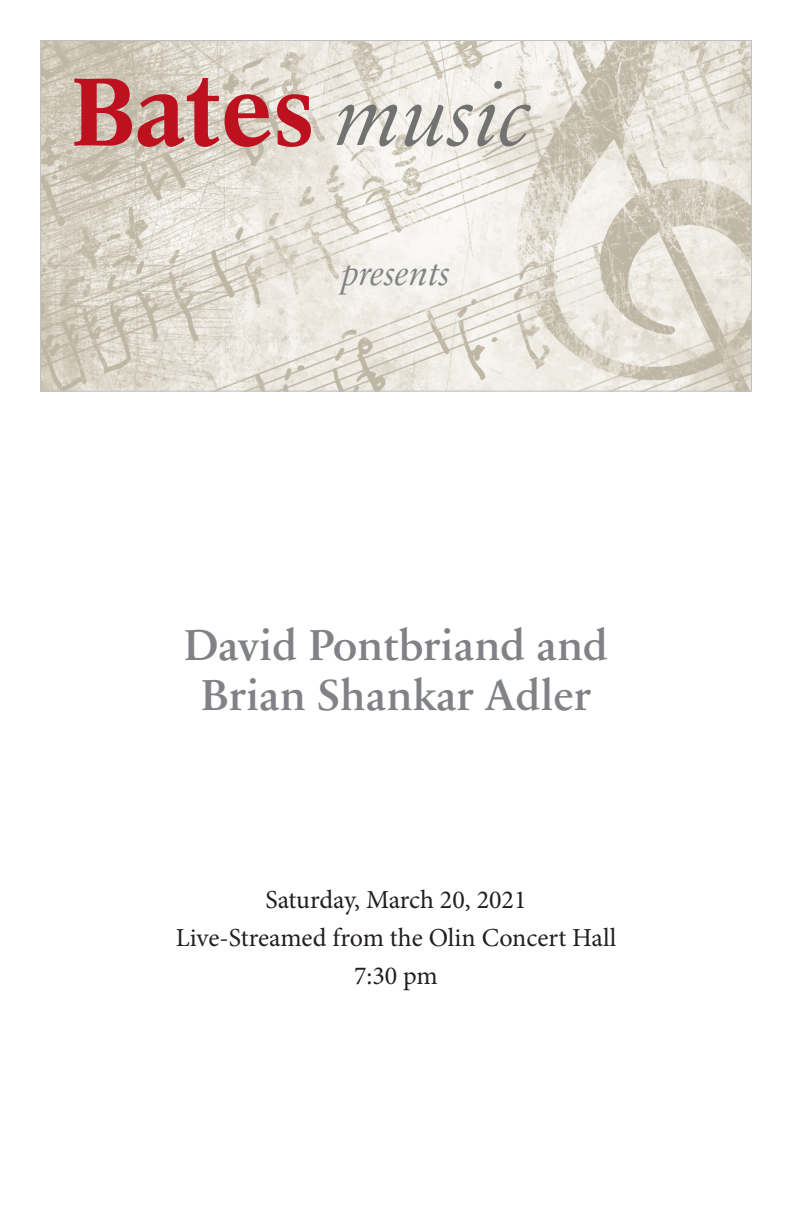
<style>
.page{position:relative;width:792px;height:1224px;background:#fff}
.page>*{position:absolute;margin:0;border:0;box-sizing:border-box;transform-origin:0 0}
.t1{font:89.2px "Sabon Next LT Pro Display It";color:#717271}
.MUS_head{font:600 44px "Sabon Next LT Pro";color:#808285}
.MUS_subhead{font:36.4px "Sabon Next LT Pro Display It";color:#808285}
.MUS_body{font:26px "Minion Pro";color:#231f20}
</style>
<div class="page">
<img style="left:42px;top:42px;width:708px;height:348px">
<svg style="left:277px;top:94px;width:34px;height:53px;background:#ce6d70"></svg>
<svg style="left:138px;top:78px;width:81px;height:69px;background:#ca807d"></svg>
<svg style="left:74px;top:79px;width:58px;height:67px;background:#c45d5f"></svg>
<svg style="left:225px;top:94px;width:46px;height:53px;background:#ca7071"></svg>
<p class="t1" style="left:336px;top:47px;width:197px">music</p>
<p class="MUS_subhead" style="left:342px;top:245px;width:110px">presents</p>
<p class="MUS_head" style="left:184px;top:611px;width:426px">David Pontbriand and</p>
<p class="MUS_head" style="left:201px;top:661px;width:392px">Brian Shankar Adler</p>
<p class="MUS_body" style="left:265px;top:883px;width:263px">Saturday, March 20, 2021</p>
<p class="MUS_body" style="left:176px;top:921px;width:442px">Live-Streamed from the Olin Concert Hall</p>
<p class="MUS_body" style="left:354px;top:959px;width:85px">7:30 pm</p>
</div>
